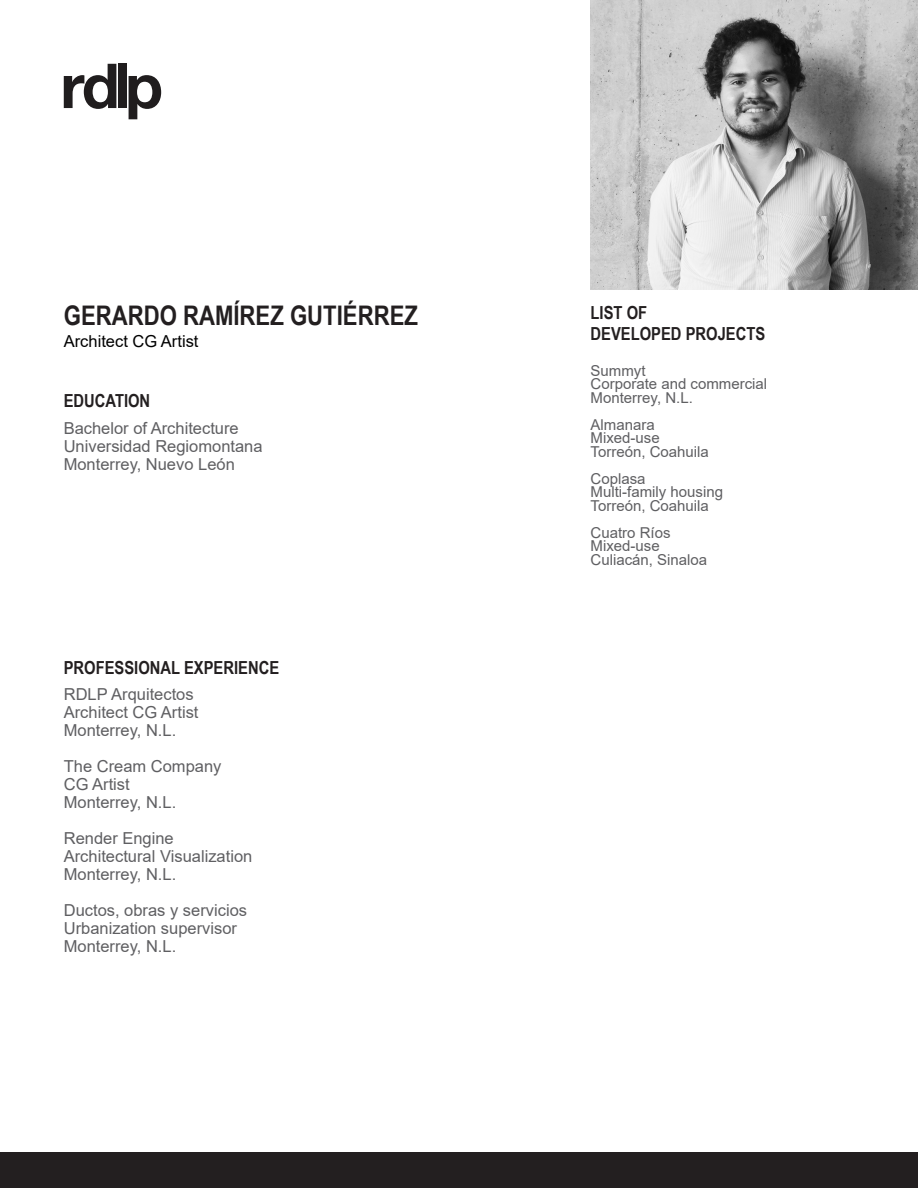
<style>
.page{position:relative;width:918px;height:1188px;background:#fff}
.page>*{position:absolute;margin:0;border:0;box-sizing:border-box;transform-origin:0 0}
.Titulos_contenido{font:700 27px "Arial Narrow";color:#231f20}
.Subtitulos_contenido{font:700 18px "Arial Narrow";color:#231f20}
.Texto{font:16.5px "Arial";color:#5f5f62}
.Puesto{font:16.5px "Arial";color:#000}
.Notas{font:15px "Arial";color:#5f5f62}
</style>
<div class="page">
<div style="left:0;top:1152px;width:918px;height:36px;background:#231f20"></div>
<svg style="left:64px;top:64px;width:52px;height:45px"></svg>
<div style="left:118px;top:64px;width:9px;height:44px;background:#201d1e"></div>
<svg style="left:129px;top:75px;width:32px;height:44px"></svg>
<img style="left:591px;top:0;width:327px;height:290px">
<p class="Titulos_contenido" style="left:64px;top:295px;width:356px">GERARDO RAMÍREZ GUTIÉRREZ</p>
<p class="Puesto" style="left:64px;top:330px;width:136px">Architect CG Artist</p>
<p class="Subtitulos_contenido" style="left:64px;top:388px;width:88px">EDUCATION</p>
<p class="Texto" style="left:64px;top:417px;width:177px">Bachelor of Architecture</p>
<p class="Texto" style="left:64px;top:435px;width:200px">Universidad Regiomontana</p>
<p class="Texto" style="left:64px;top:453px;width:173px">Monterrey, Nuevo León</p>
<p class="Subtitulos_contenido" style="left:64px;top:654px;width:217px">PROFESSIONAL EXPERIENCE</p>
<p class="Texto" style="left:64px;top:683px;width:131px">RDLP Arquitectos</p>
<p class="Texto" style="left:64px;top:701px;width:136px">Architect CG Artist</p>
<p class="Texto" style="left:64px;top:719px;width:114px">Monterrey, N.L.</p>
<p class="Texto" style="left:64px;top:755px;width:159px">The Cream Company</p>
<p class="Texto" style="left:64px;top:773px;width:68px">CG Artist</p>
<p class="Texto" style="left:64px;top:791px;width:114px">Monterrey, N.L.</p>
<p class="Texto" style="left:64px;top:827px;width:112px">Render Engine</p>
<p class="Texto" style="left:64px;top:845px;width:190px">Architectural Visualization</p>
<p class="Texto" style="left:64px;top:863px;width:114px">Monterrey, N.L.</p>
<p class="Texto" style="left:64px;top:899px;width:185px">Ductos, obras y servicios</p>
<p class="Texto" style="left:64px;top:917px;width:175px">Urbanization supervisor</p>
<p class="Texto" style="left:64px;top:935px;width:114px">Monterrey, N.L.</p>
<p class="Subtitulos_contenido" style="left:591px;top:299px;width:58px">LIST OF</p>
<p class="Subtitulos_contenido" style="left:591px;top:320px;width:176px">DEVELOPED PROJECTS</p>
<p class="Notas" style="left:591px;top:360px;width:57px">Summyt</p>
<p class="Notas" style="left:591px;top:374px;width:178px">Corporate and commercial</p>
<p class="Notas" style="left:591px;top:387px;width:104px">Monterrey, N.L.</p>
<p class="Notas" style="left:591px;top:414px;width:66px">Almanara</p>
<p class="Notas" style="left:591px;top:428px;width:71px">Mixed-use</p>
<p class="Notas" style="left:591px;top:441px;width:120px">Torreón, Coahuila</p>
<p class="Notas" style="left:591px;top:468px;width:57px">Coplasa</p>
<p class="Notas" style="left:591px;top:482px;width:134px">Multi-family housing</p>
<p class="Notas" style="left:591px;top:495px;width:120px">Torreón, Coahuila</p>
<p class="Notas" style="left:591px;top:522px;width:82px">Cuatro Ríos</p>
<p class="Notas" style="left:591px;top:536px;width:71px">Mixed-use</p>
<p class="Notas" style="left:591px;top:549px;width:118px">Culiacán, Sinaloa</p>
</div>
